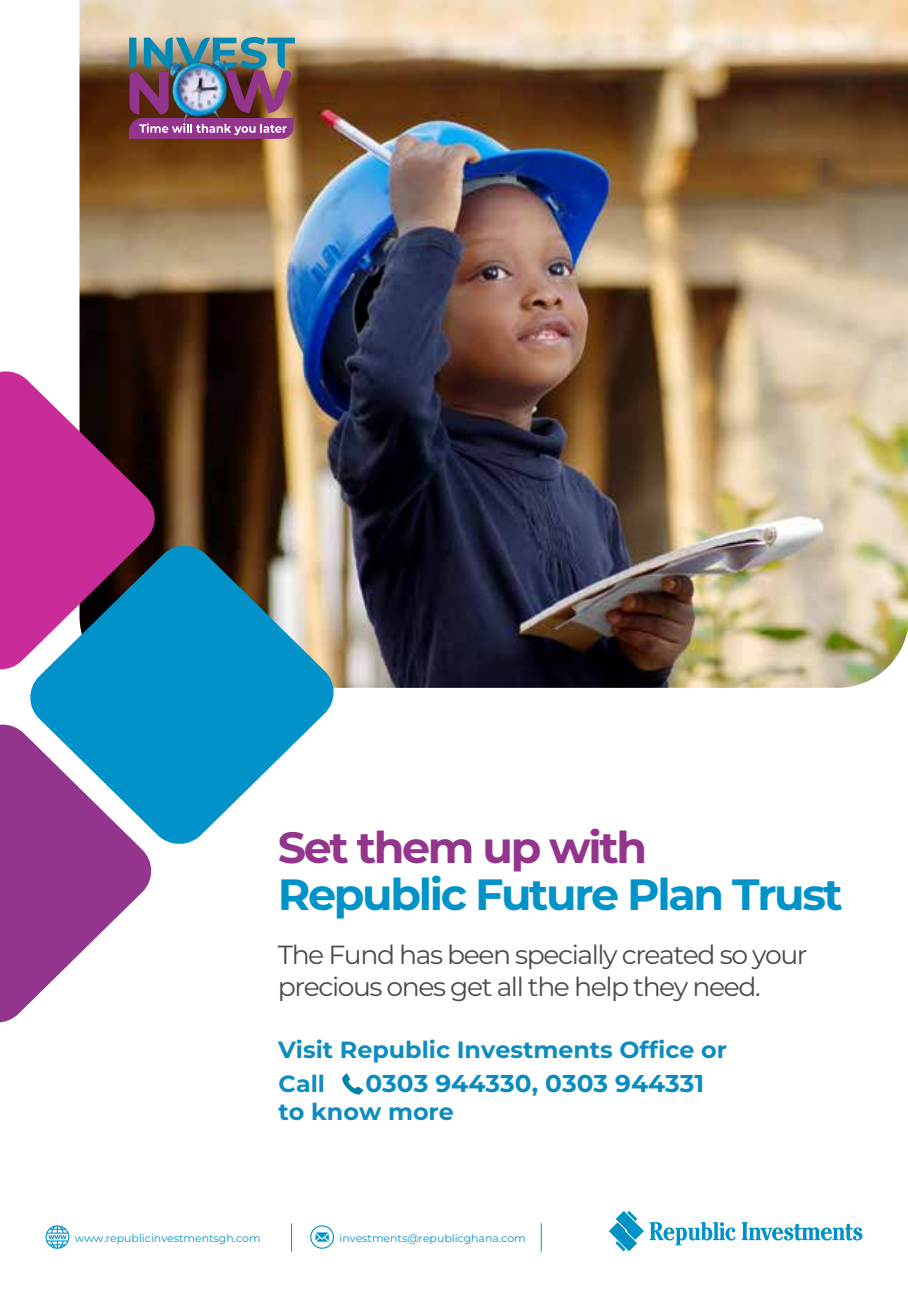
<style>
.page{position:relative;width:908px;height:1292px;background:#fff}
.page>*{position:absolute;margin:0;border:0;box-sizing:border-box;transform-origin:0 0}
.t1{font:700 43.8px "Montserrat";letter-spacing:-.055em;color:#0093c9}
.t2{font:700 43.8px "Montserrat";letter-spacing:-.055em;color:#93358d}
.t3{font:26.2px/31.4px "Montserrat";letter-spacing:-.055em;color:#474c4b}
.t4{font:700 24.4px "Montserrat";color:#098dc1}
.t5{font:700 23.4px/34px "Montserrat";color:#0e8cc0}
.t6{font:10.8px "Montserrat";color:#0094ca}
</style>
<div class="page">
<img style="left:79px;top:0;width:828px;height:688px">
<svg style="left:0;top:368px;width:158px;height:302px;background:#9c3178"></svg>
<svg style="left:27px;top:543px;width:309px;height:301px;fill:#0092c8"></svg>
<svg style="left:0;top:721px;width:154px;height:302px"></svg>
<svg style="left:291px;top:1223px;width:1px;height:28px"></svg>
<svg style="left:540px;top:1223px;width:1px;height:28px"></svg>
<svg style="left:45px;top:1225px;width:24px;height:23px"></svg>
<svg style="left:310px;top:1225px;width:24px;height:23px"></svg>
<svg style="left:608px;top:1210px;width:35px;height:41px"></svg>
<svg style="left:649px;top:1222px;width:86px;height:23px"></svg>
<svg style="left:741px;top:1222px;width:121px;height:18px"></svg>
<img style="left:129px;top:37px;width:166px;height:102px">
<img style="left:170px;top:60px;width:60px;height:62px">
<svg style="left:342px;top:1073px;width:21px;height:21px"></svg>
<h1 class="t2" style="left:278px;top:819px;width:371px">Set them up with</h1>
<h1 class="t1" style="left:278px;top:865px;width:566px">Republic Future Plan Trust</h1>
<p class="t3" style="left:278px;top:938px;width:531px">The Fund has been specially created so your precious ones get all the help they need.</p>
<p class="t5" style="left:278px;top:1032px;width:450px">Visit Republic Investments Office or<br>Call</p>
<p class="t4" style="left:365px;top:1067px;width:340px">0303 944330, 0303 944331</p>
<p class="t5" style="left:278px;top:1094px;width:177px">to know more</p>
<p class="t6" style="left:75px;top:1230px;width:187px">www.republicinvestmentsgh.com</p>
<p class="t6" style="left:339px;top:1230px;width:188px">investments@republicghana.com</p>
</div>
